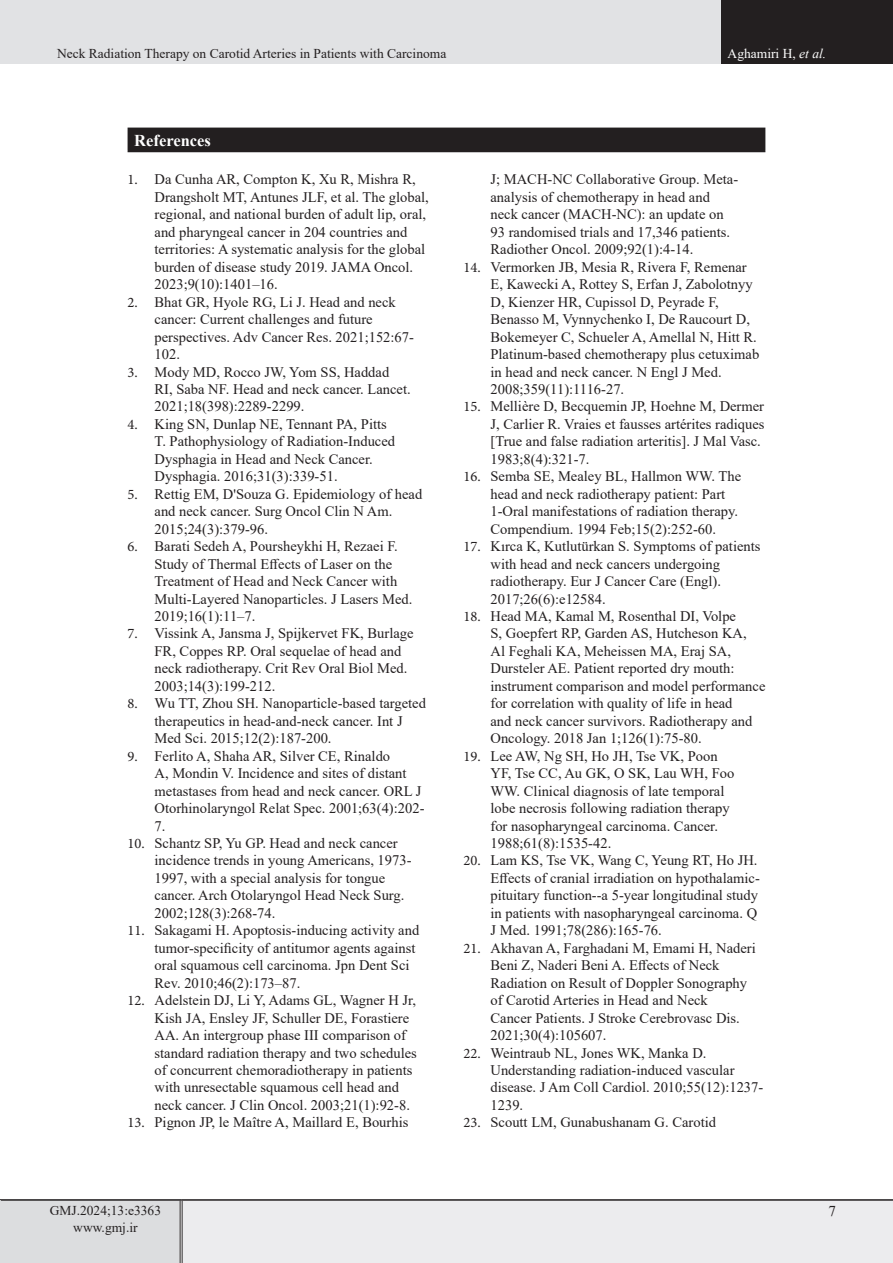
<style>
.page{position:relative;width:893px;height:1263px;background:#fff}
.page>*{position:absolute;margin:0;border:0;box-sizing:border-box;transform-origin:0 0}
.t1{font:700 16.5px "Times New Roman";color:#fff}
.t2{font:15px "Times New Roman";color:#231f20}
.t3{font:14.55px/17.4px "Times New Roman";color:#231f20}
.eeeeeeeeeeee{font:13.5px "Times New Roman";color:#231f20}
.t4{font:13.5px "Times New Roman";color:#fff}
.s1{font-style:italic}
.s2{font-family:"Minion Pro"}
</style>
<div class="page">
<div style="left:0;top:1200px;width:181px;height:63px;background:#dcdddf"></div>
<div style="left:181px;top:1200px;width:712px;height:63px;background:#ececee"></div>
<hr style="left:180px;top:1201px;width:3px;height:62px;background:#fff">
<hr style="left:180px;top:1201px;width:1px;height:62px;background:#231f20">
<hr style="left:182px;top:1201px;width:1px;height:62px;background:#231f20">
<hr style="left:0;top:1199px;width:181px;height:2px;background:#231f20">
<hr style="left:181px;top:1199px;width:712px;height:2px;background:#231f20">
<div style="left:0;top:0;width:722px;height:64px;background:#e1e2e4"></div>
<div style="left:722px;top:0;width:171px;height:64px;background:#231f20"></div>
<div style="left:128px;top:128px;width:637px;height:23px;background:#231f20"></div>
<hr style="left:128px;top:151px;width:637px;height:1px;background:#231f20">
<p class="eeeeeeeeeeee" style="left:57px;top:44px;width:391px">Neck Radiation Therapy on Carotid Arteries in Patients with Carcinoma</p>
<p class="t4" style="left:728px;top:44px;width:100px">Aghamiri H, <span class="s1">et al.</span></p>
<p class="t1" style="left:134px;top:128px;width:78px">References</p>
<p class="t3" style="left:155px;top:170px;width:276px;text-indent:-27px"><span class="s2">1.</span> Da Cunha AR, Compton K, Xu R, Mishra R, Drangsholt MT, Antunes JLF, et al. The global, regional, and national burden of adult lip, oral, and pharyngeal cancer in 204 countries and territories: A systematic analysis for the global burden of disease study 2019. JAMA Oncol.<br>2023;9(10):1401–16.</p>
<p class="t3" style="left:155px;top:293px;width:261px;text-indent:-27px"><span class="s2">2.</span> Bhat GR, Hyole RG, Li J. Head and neck cancer: Current challenges and future perspectives. Adv Cancer Res. 2021;152:67-<br>102.</p>
<p class="t3" style="left:155px;top:362px;width:258px;text-indent:-27px"><span class="s2">3.</span> Mody MD, Rocco JW, Yom SS, Haddad<br>RI, Saba NF. Head and neck cancer. Lancet.<br>2021;18(398):2289-2299.</p>
<p class="t3" style="left:155px;top:415px;width:242px;text-indent:-27px"><span class="s2">4.</span> King SN, Dunlap NE, Tennant PA, Pitts T. Pathophysiology of Radiation-Induced Dysphagia in Head and Neck Cancer.<br>Dysphagia. 2016;31(3):339-51.</p>
<p class="t3" style="left:155px;top:485px;width:269px;text-indent:-27px"><span class="s2">5.</span> Rettig EM, D'Souza G. Epidemiology of head and neck cancer. Surg Oncol Clin N Am.<br>2015;24(3):379-96.</p>
<p class="t3" style="left:155px;top:537px;width:259px;text-indent:-27px"><span class="s2">6.</span> Barati Sedeh A, Poursheykhi H, Rezaei F.<br>Study of Thermal Effects of Laser on the Treatment of Head and Neck Cancer with Multi-Layered Nanoparticles. J Lasers Med.<br>2019;16(1):11–7.</p>
<p class="t3" style="left:155px;top:624px;width:261px;text-indent:-27px"><span class="s2">7.</span> Vissink A, Jansma J, Spijkervet FK, Burlage FR, Coppes RP. Oral sequelae of head and neck radiotherapy. Crit Rev Oral Biol Med.<br>2003;14(3):199-212.</p>
<p class="t3" style="left:155px;top:694px;width:273px;text-indent:-27px"><span class="s2">8.</span> Wu TT, Zhou SH. Nanoparticle-based targeted therapeutics in head-and-neck cancer. Int J<br>Med Sci. 2015;12(2):187-200.</p>
<p class="t3" style="left:155px;top:747px;width:271px;text-indent:-27px"><span class="s2">9.</span> Ferlito A, Shaha AR, Silver CE, Rinaldo<br>A, Mondin V. Incidence and sites of distant metastases from head and neck cancer. ORL J Otorhinolaryngol Relat Spec. 2001;63(4):202- 7.</p>
<p class="t3" style="left:155px;top:834px;width:259px;text-indent:-27px"><span class="s2">10.</span> Schantz SP, Yu GP. Head and neck cancer incidence trends in young Americans, 1973- 1997, with a special analysis for tongue cancer. Arch Otolaryngol Head Neck Surg.<br>2002;128(3):268-74.</p>
<p class="t3" style="left:155px;top:921px;width:266px;text-indent:-27px"><span class="s2">11.</span> Sakagami H. Apoptosis-inducing activity and tumor-specificity of antitumor agents against oral squamous cell carcinoma. Jpn Dent Sci Rev. 2010;46(2):173–87.</p>
<p class="t3" style="left:155px;top:991px;width:264px;text-indent:-27px"><span class="s2">12.</span> Adelstein DJ, Li Y, Adams GL, Wagner H Jr, Kish JA, Ensley JF, Schuller DE, Forastiere AA. An intergroup phase III comparison of standard radiation therapy and two schedules of concurrent chemoradiotherapy in patients with unresectable squamous cell head and neck cancer. J Clin Oncol. 2003;21(1):92-8.</p>
<p class="t3" style="left:128px;top:1113px;width:282px"><span class="s2">13.</span> Pignon JP, le Maître A, Maillard E, Bourhis</p>
<p class="eeeeeeeeeeee" style="left:50px;top:1201px;width:113px">GMJ.2024;13:e3363</p>
<p class="eeeeeeeeeeee" style="left:73px;top:1217px;width:66px">www.gmj.ir</p>
<p class="t3" style="left:490px;top:170px;width:249px">J; MACH-NC Collaborative Group. Meta&shy;analysis of chemotherapy in head and neck cancer (MACH-NC): an update on 93 randomised trials and 17,346 patients.<br>Radiother Oncol. 2009;92(1):4-14.</p>
<p class="t3" style="left:490px;top:258px;width:270px;text-indent:-27px"><span class="s2">14.</span> Vermorken JB, Mesia R, Rivera F, Remenar E, Kawecki A, Rottey S, Erfan J, Zabolotnyy D, Kienzer HR, Cupissol D, Peyrade F, Benasso M, Vynnychenko I, De Raucourt D, Bokemeyer C, Schueler A, Amellal N, Hitt R.<br>Platinum-based chemotherapy plus cetuximab in head and neck cancer. N Engl J Med.<br>2008;359(11):1116-27.</p>
<p class="t3" style="left:490px;top:397px;width:276px;text-indent:-27px"><span class="s2">15.</span> Mellière D, Becquemin JP, Hoehne M, Dermer J, Carlier R. Vraies et fausses artérites radiques [True and false radiation arteritis]. J Mal Vasc.<br>1983;8(4):321-7.</p>
<p class="t3" style="left:490px;top:467px;width:252px;text-indent:-27px"><span class="s2">16.</span> Semba SE, Mealey BL, Hallmon WW. The head and neck radiotherapy patient: Part 1-Oral manifestations of radiation therapy.<br>Compendium. 1994 Feb;15(2):252-60.</p>
<p class="t3" style="left:490px;top:537px;width:271px;text-indent:-27px"><span class="s2">17.</span> Kırca K, Kutlutürkan S. Symptoms of patients with head and neck cancers undergoing radiotherapy. Eur J Cancer Care (Engl).<br>2017;26(6):e12584.</p>
<p class="t3" style="left:490px;top:607px;width:276px;text-indent:-27px"><span class="s2">18.</span> Head MA, Kamal M, Rosenthal DI, Volpe<br>S, Goepfert RP, Garden AS, Hutcheson KA,<br>Al Feghali KA, Meheissen MA, Eraj SA, Dursteler AE. Patient reported dry mouth: instrument comparison and model performance for correlation with quality of life in head<br>and neck cancer survivors. Radiotherapy and Oncology. 2018 Jan 1;126(1):75-80.</p>
<p class="t3" style="left:490px;top:747px;width:245px;text-indent:-27px"><span class="s2">19.</span> Lee AW, Ng SH, Ho JH, Tse VK, Poon YF, Tse CC, Au GK, O SK, Lau WH, Foo WW. Clinical diagnosis of late temporal lobe necrosis following radiation therapy for nasopharyngeal carcinoma. Cancer.<br>1988;61(8):1535-42.</p>
<p class="t3" style="left:490px;top:851px;width:271px;text-indent:-27px"><span class="s2">20.</span> Lam KS, Tse VK, Wang C, Yeung RT, Ho JH.<br>Effects of cranial irradiation on hypothalamic&shy;pituitary function--a 5-year longitudinal study in patients with nasopharyngeal carcinoma. Q J Med. 1991;78(286):165-76.</p>
<p class="t3" style="left:490px;top:939px;width:267px;text-indent:-27px"><span class="s2">21.</span> Akhavan A, Farghadani M, Emami H, Naderi Beni Z, Naderi Beni A. Effects of Neck Radiation on Result of Doppler Sonography of Carotid Arteries in Head and Neck<br>Cancer Patients. J Stroke Cerebrovasc Dis.<br>2021;30(4):105607.</p>
<p class="t3" style="left:490px;top:1043px;width:274px;text-indent:-27px"><span class="s2">22.</span> Weintraub NL, Jones WK, Manka D.<br>Understanding radiation-induced vascular disease. J Am Coll Cardiol. 2010;55(12):1237- 1239.</p>
<p class="t3" style="left:463px;top:1113px;width:254px"><span class="s2">23.</span> Scoutt LM, Gunabushanam G. Carotid</p>
<p class="t2" style="left:828px;top:1201px;width:9px">7</p>
</div>
